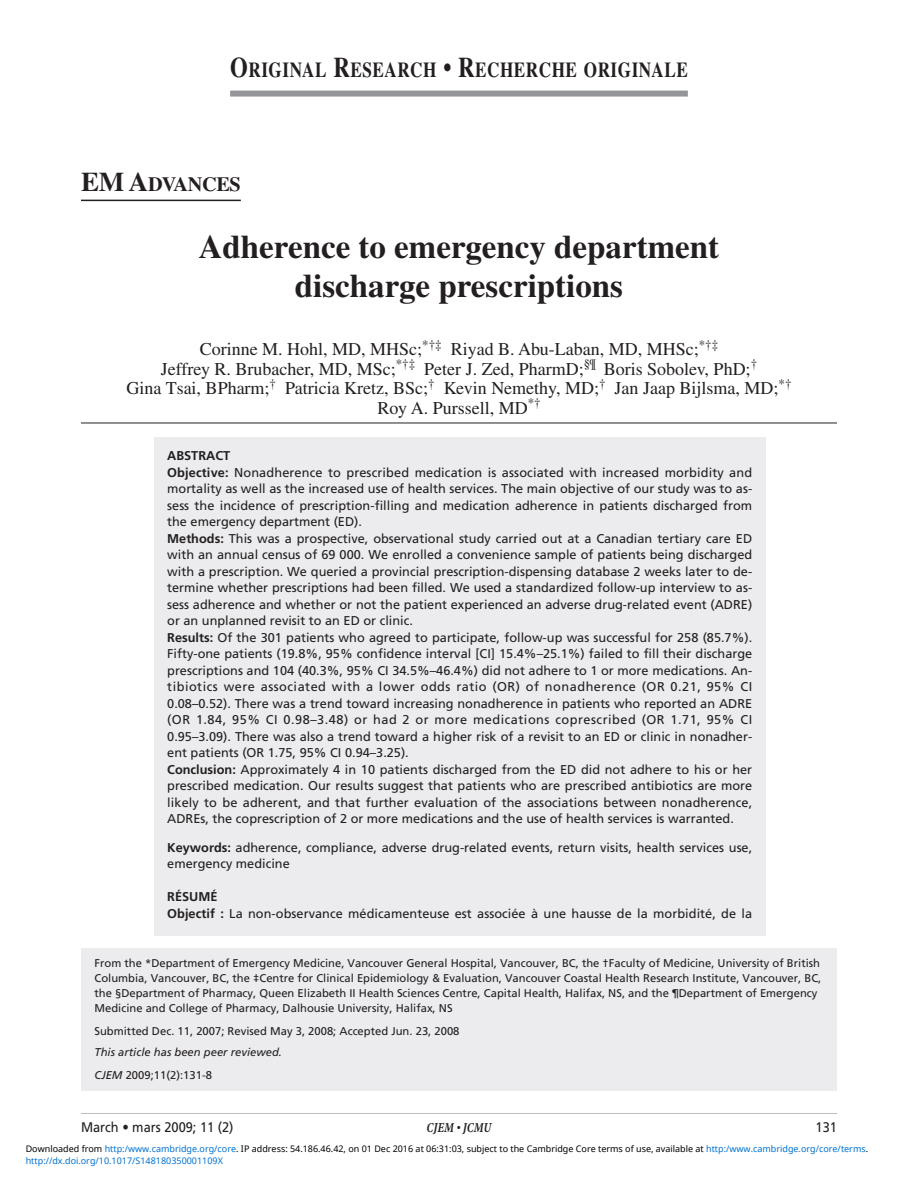
<style>
.page{position:relative;width:918px;height:1188px;background:#fff}
.page>*{position:absolute;margin:0;border:0;box-sizing:border-box;transform-origin:0 0}
.t1{font:700 33px/39.6px "Times";color:#231f20;text-align:center}
.t2{font:700 21.3px "Times";letter-spacing:.035em;color:#231f20;scale:.8 1}
.t3{font:700 20.25px "Times";letter-spacing:-.015em;color:#231f20}
.t4{font:18px/19.5px "Times";color:#231f20;text-align:center}
.t5{font:13.95px "Frutiger";color:#231f20;scale:.92 1}
.t6{font:italic 700 condensed 13.95px "Minion";color:#231f20;scale:.92 1}
.t7{font:12.75px/16.5px "Frutiger";color:#231f20}
.t8{font:11.25px/15px "Frutiger";color:#231f20}
.t9{font:italic 11.25px/22.5px "Frutiger";color:#231f20}
.t10{font:9px "Noto Sans";color:#000}
.t11{font:9px "Noto Sans";color:#0172cf}
.s1{font-size:28.5px}
.s2{font-size:27px}
.s3{font-weight:700}
.s4{font-style:normal}
.s5{color:#0172cf}
</style>
<div class="page">
<hr style="left:81px;top:1113px;width:756px;height:1px;background:#bcbdc0">
<div style="left:154px;top:437px;width:612px;height:499px;background:#ececee"></div>
<div style="left:230px;top:91px;width:458px;height:6px;background:#939598"></div>
<hr style="left:81px;top:200px;width:160px;height:1px;background:#231f20">
<hr style="left:81px;top:423px;width:756px;height:1px;background:#231f20">
<div style="left:81px;top:949px;width:756px;height:142px;background:#ececee"></div>
<h2 class="t2" style="left:230px;top:62px;width:574px"><span class="s1">O</span>RIGINAL <span class="s1">R</span>ESEARCH <span class="s1">• R</span>ECHERCHE ORIGINALE</h2>
<h3 class="t3" style="left:81px;top:176px;width:161px"><span class="s2">EM A</span>DVANCES</h3>
<h1 class="t1" style="left:199px;top:230px;width:522px">Adherence to emergency department discharge prescriptions</h1>
<p class="t4" style="left:127px;top:341px;width:666px">Corinne M. Hohl, MD, MHSc;<sup>*†‡</sup> Riyad B. Abu-Laban, MD, MHSc;<sup>*†‡<br></sup>Jeffrey R. Brubacher, MD, MSc;<sup>*†‡</sup> Peter J. Zed, PharmD;<sup>§¶</sup> Boris Sobolev, PhD;<sup>†<br></sup>Gina Tsai, BPharm;<sup>†</sup> Patricia Kretz, BSc;<sup>†</sup> Kevin Nemethy, MD;<sup>†</sup> Jan Jaap Bijlsma, MD;<sup>*† </sup>Roy A. Purssell, MD<sup>*†</sup></p>
<p class="t7" style="left:167px;top:449px;width:587px"><span class="s3">ABSTRACT<br>Objective:</span> Nonadherence to prescribed medication is associated with increased morbidity and mortality as well as the increased use of health services. The main objective of our study was to as&shy;sess the incidence of prescription-filling and medication adherence in patients discharged from the emergency department (ED).<br><span class="s3">Methods:</span> This was a prospective, observational study carried out at a Canadian tertiary care ED with an annual census of 69 000. We enrolled a convenience sample of patients being discharged with a prescription. We queried a provincial prescription-dispensing database 2 weeks later to de&shy;termine whether prescriptions had been filled. We used a standardized follow-up interview to as&shy;sess adherence and whether or not the patient experienced an adverse drug-related event (ADRE) or an unplanned revisit to an ED or clinic.<br><span class="s3">Results:</span> Of the 301 patients who agreed to participate, follow-up was successful for 258 (85.7%).<br>Fifty-one patients (19.8%, 95% confidence interval [CI] 15.4%–25.1%) failed to fill their discharge prescriptions and 104 (40.3%, 95% CI 34.5%–46.4%) did not adhere to 1 or more medications. An&shy;tibiotics were associated with a lower odds ratio (OR) of nonadherence (OR 0.21, 95% CI 0.08–0.52). There was a trend toward increasing nonadherence in patients who reported an ADRE (OR 1.84, 95% CI 0.98–3.48) or had 2 or more medications coprescribed (OR 1.71, 95% CI 0.95–3.09). There was also a trend toward a higher risk of a revisit to an ED or clinic in nonadher&shy;ent patients (OR 1.75, 95% CI 0.94–3.25).<br><span class="s3">Conclusion:</span> Approximately 4 in 10 patients discharged from the ED did not adhere to his or her prescribed medication. Our results suggest that patients who are prescribed antibiotics are more likely to be adherent, and that further evaluation of the associations between nonadherence, ADREs, the coprescription of 2 or more medications and the use of health services is warranted.</p>
<p class="t7" style="left:167px;top:840px;width:587px"><span class="s3">Keywords:</span> adherence, compliance, adverse drug-related events, return visits, health services use, emergency medicine</p>
<p class="t7" style="left:167px;top:889px;width:587px"><span class="s3">RÉSUMÉ<br>Objectif :</span> La non-observance médicamenteuse est associée à une hausse de la morbidité, de la</p>
<p class="t8" style="left:94px;top:957px;width:728px">From the *Department of Emergency Medicine, Vancouver General Hospital, Vancouver, BC, the †Faculty of Medicine, University of British Columbia, Vancouver, BC, the ‡Centre for Clinical Epidemiology &amp; Evaluation, Vancouver Coastal Health Research Institute, Vancouver, BC, the §Department of Pharmacy, Queen Elizabeth II Health Sciences Centre, Capital Health, Halifax, NS, and the ¶Department of Emergency Medicine and College of Pharmacy, Dalhousie University, Halifax, NS</p>
<p class="t8" style="left:94px;top:1025px;width:367px">Submitted Dec. 11, 2007; Revised May 3, 2008; Accepted Jun. 23, 2008</p>
<p class="t9" style="left:94px;top:1042px;width:189px">This article has been peer reviewed.<br>CJEM <span class="s4">2009;11(2):131-8</span></p>
<p class="t5" style="left:81px;top:1121px;width:167px">March • mars 2009; 11 (2)</p>
<p class="t6" style="left:427px;top:1122px;width:72px">CJEM • JCMU</p>
<p class="t5" style="left:816px;top:1121px;width:25px">131</p>
<p class="t10" style="left:26px;top:1143px;width:844px">Downloaded from <span class="s5">http:/www.cambridge.org/core</span>. IP address: 54.186.46.42, on 01 Dec 2016 at 06:31:03, subject to the Cambridge Core terms of use, available at <span class="s5">http:/www.cambridge.org/core/terms</span>.</p>
<p class="t11" style="left:26px;top:1155px;width:199px">http://dx.doi.org/10.1017/S148180350001109X</p>
</div>
